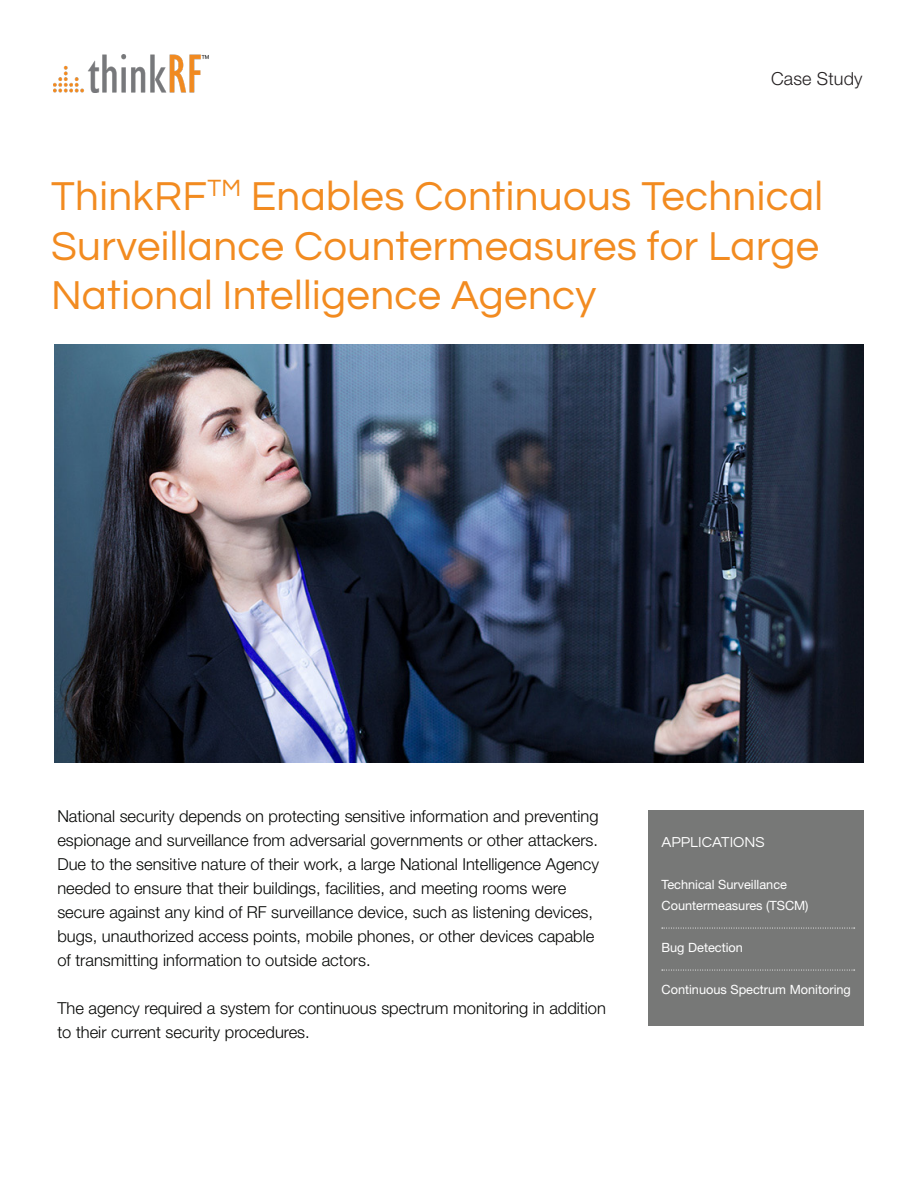
<style>
.page{position:relative;width:918px;height:1188px;background:#fff}
.page>*{position:absolute;margin:0;border:0;box-sizing:border-box;transform-origin:0 0}
.t1{font:42px/49.5px "Questrial";letter-spacing:.01em;color:#f28b20;text-align:justify}
.t2{font:300 18px "Helvetica Neue LT Std";letter-spacing:.01em;color:#231f20}
.t3{font:300 16.5px/24px "Helvetica Neue LT Std";color:#040503}
.t4{font:15px "Questrial";color:#fff}
.t5{font:12.75px/21px "Helvetica Neue LT Std";color:#fff}
</style>
<div class="page">
<img style="left:54px;top:344px;width:810px;height:419px">
<img style="left:54px;top:55px;width:155px;height:37px">
<div style="left:648px;top:810px;width:216px;height:216px;background:#777877"></div>
<svg style="left:662px;top:970px;width:193px;height:1px"></svg>
<svg style="left:662px;top:928px;width:193px;height:1px"></svg>
<p class="t2" style="left:771px;top:67px;width:93px">Case Study</p>
<p class="t1" style="left:51px;top:172px;width:774px">ThinkRF<sup>TM</sup> Enables Continuous Technical Surveillance Countermeasures for Large National Intelligence Agency</p>
<p class="t3" style="left:57px;top:804px;width:543px">National security depends on protecting sensitive information and preventing espionage and surveillance from adversarial governments or other attackers.<br>Due to the sensitive nature of their work, a large National Intelligence Agency needed to ensure that their buildings, facilities, and meeting rooms were secure against any kind of RF surveillance device, such as listening devices, bugs, unauthorized access points, mobile phones, or other devices capable of transmitting information to outside actors.</p>
<p class="t3" style="left:57px;top:996px;width:550px">The agency required a system for continuous spectrum monitoring in addition to their current security procedures.</p>
<p class="t4" style="left:662px;top:834px;width:105px">APPLICATIONS</p>
<p class="t5" style="left:662px;top:873px;width:149px">Technical Surveillance<br>Countermeasures (TSCM)</p>
<p class="t5" style="left:662px;top:936px;width:83px">Bug Detection</p>
<p class="t5" style="left:662px;top:978px;width:191px">Continuous Spectrum Monitoring</p>
</div>
